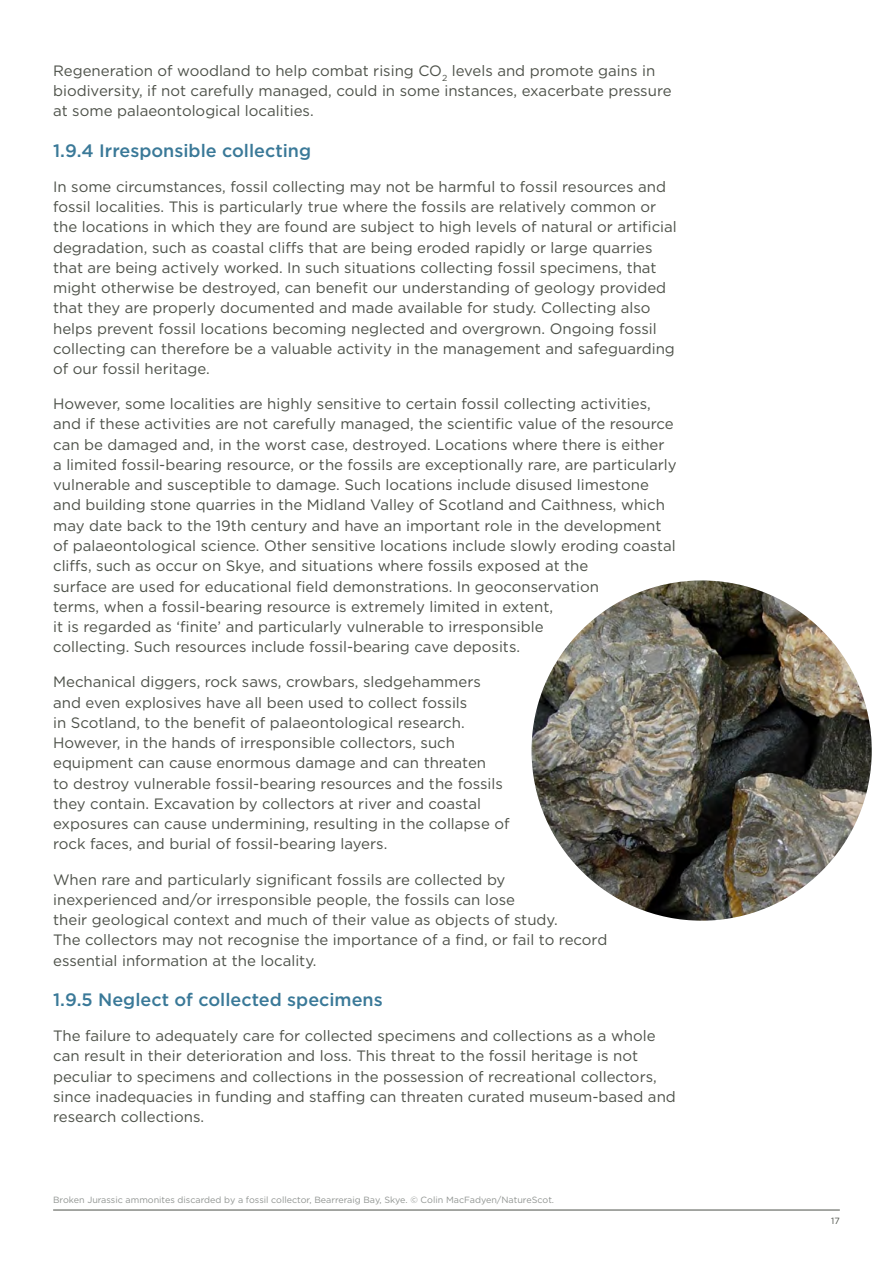
<style>
.page{position:relative;width:893px;height:1263px;background:#fff}
.page>*{position:absolute;margin:0;border:0;box-sizing:border-box;transform-origin:0 0}
.Heading_3{font:500 18px "Gotham";color:#3a7998}
.Paragraph{font:15px/20.2px "Gotham";color:#4d5149}
.t1{font:9px "Gotham";color:#909491}
.t2{font:9px "Gotham";color:#4d5149}
</style>
<div class="page">
<hr style="left:53px;top:1210px;width:787px;height:1px;background:#4d5149">
<img style="left:531px;top:580px;width:341px;height:341px;border-radius:170px">
<p class="Paragraph" style="left:53px;top:60px;width:620px">Regeneration of woodland to help combat rising CO<sub>2</sub> levels and promote gains in biodiversity, if not carefully managed, could in some instances, exacerbate pressure at some palaeontological localities.</p>
<h4 class="Heading_3" style="left:53px;top:139px;width:260px">1.9.4 Irresponsible collecting</h4>
<p class="Paragraph" style="left:53px;top:176px;width:625px">In some circumstances, fossil collecting may not be harmful to fossil resources and fossil localities. This is particularly true where the fossils are relatively common or the locations in which they are found are subject to high levels of natural or artificial degradation, such as coastal cliffs that are being eroded rapidly or large quarries that are being actively worked. In such situations collecting fossil specimens, that might otherwise be destroyed, can benefit our understanding of geology provided that they are properly documented and made available for study. Collecting also helps prevent fossil locations becoming neglected and overgrown. Ongoing fossil collecting can therefore be a valuable activity in the management and safeguarding of our fossil heritage.</p>
<p class="Paragraph" style="left:53px;top:393px;width:625px">However, some localities are highly sensitive to certain fossil collecting activities, and if these activities are not carefully managed, the scientific value of the resource can be damaged and, in the worst case, destroyed. Locations where there is either a limited fossil-bearing resource, or the fossils are exceptionally rare, are particularly vulnerable and susceptible to damage. Such locations include disused limestone and building stone quarries in the Midland Valley of Scotland and Caithness, which may date back to the 19th century and have an important role in the development of palaeontological science. Other sensitive locations include slowly eroding coastal cliffs, such as occur on Skye, and situations where fossils exposed at the<br>surface are used for educational field demonstrations. In geoconservation<br>terms, when a fossil-bearing resource is extremely limited in extent,<br>it is regarded as ‘finite’ and particularly vulnerable to irresponsible<br>collecting. Such resources include fossil-bearing cave deposits.</p>
<p class="Paragraph" style="left:53px;top:672px;width:458px">Mechanical diggers, rock saws, crowbars, sledgehammers and even explosives have all been used to collect fossils<br>in Scotland, to the benefit of palaeontological research.<br>However, in the hands of irresponsible collectors, such equipment can cause enormous damage and can threaten<br>to destroy vulnerable fossil-bearing resources and the fossils they contain. Excavation by collectors at river and coastal exposures can cause undermining, resulting in the collapse of rock faces, and burial of fossil-bearing layers.</p>
<p class="Paragraph" style="left:53px;top:869px;width:556px">When rare and particularly significant fossils are collected by inexperienced and/or irresponsible people, the fossils can lose<br>their geological context and much of their value as objects of study.<br>The collectors may not recognise the importance of a find, or fail to record essential information at the locality.</p>
<h4 class="Heading_3" style="left:53px;top:988px;width:331px">1.9.5 Neglect of collected specimens</h4>
<p class="Paragraph" style="left:53px;top:1025px;width:624px">The failure to adequately care for collected specimens and collections as a whole can result in their deterioration and loss. This threat to the fossil heritage is not peculiar to specimens and collections in the possession of recreational collectors, since inadequacies in funding and staffing can threaten curated museum-based and research collections.</p>
<p class="t1" style="left:53px;top:1194px;width:502px">Broken Jurassic ammonites discarded by a fossil collector, Bearreraig Bay, Skye. © Colin MacFadyen/NatureScot.</p>
<p class="t2" style="left:831px;top:1215px;width:10px">17</p>
</div>
